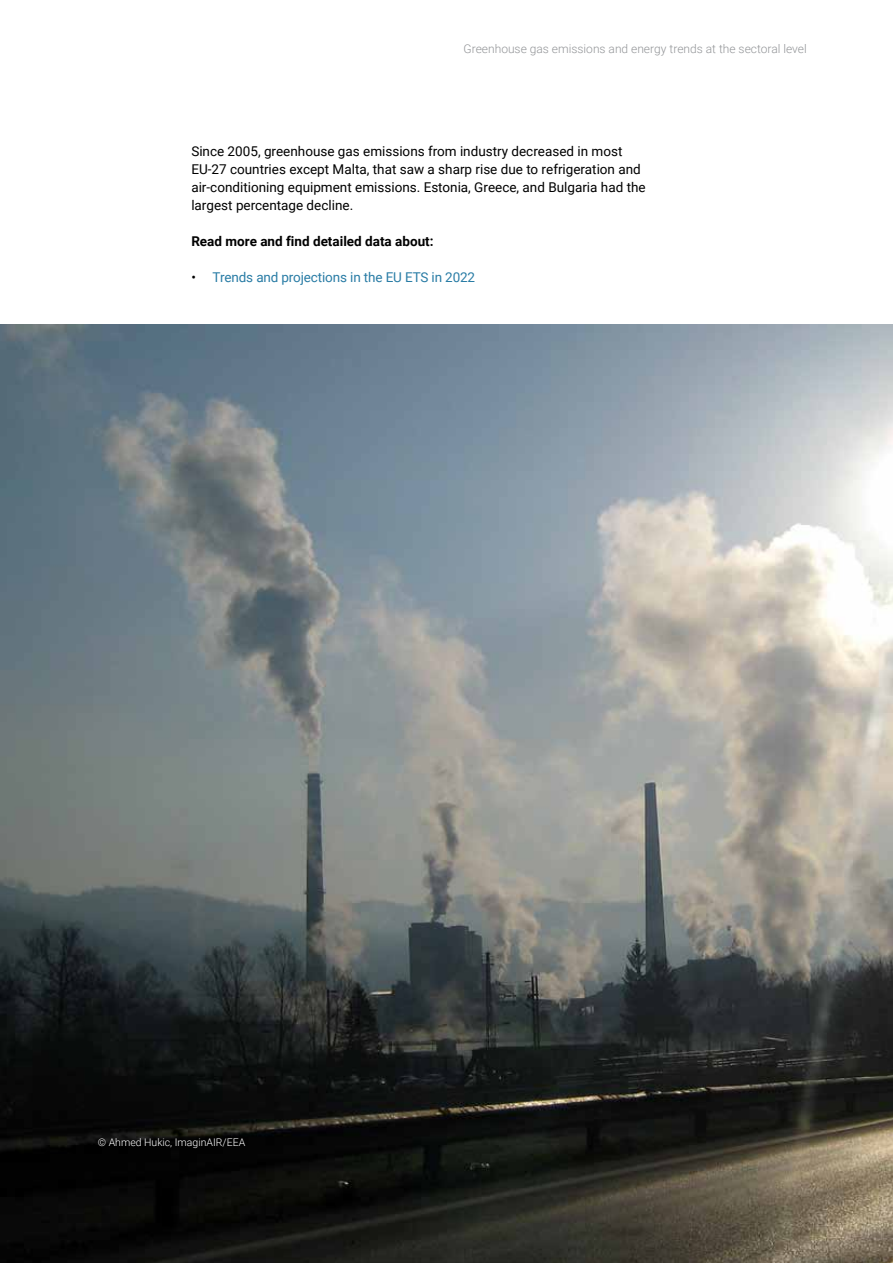
<style>
.page{position:relative;width:893px;height:1263px;background:#fff}
.page>*{position:absolute;margin:0;border:0;box-sizing:border-box;transform-origin:0 0}
.t1{font:13.5px/18px "Roboto";color:#000}
.t2{font:13.5px "Roboto";letter-spacing:-.01em;color:#297ca5}
.t3{font:700 13.5px "Roboto";color:#000}
.t4{font:300 12px "Roboto";color:#939598}
.t5{font:300 10.5px "Roboto";color:#fff}
.s1{color:#000}
</style>
<div class="page">
<img style="left:0;top:324px;width:893px;height:939px">
<p class="t4" style="left:463px;top:40px;width:345px">Greenhouse gas emissions and energy trends at the sectoral level</p>
<p class="t1" style="left:191px;top:141px;width:456px">Since 2005, greenhouse gas emissions from industry decreased in most EU‑27 countries except Malta, that saw a sharp rise due to refrigeration and air‑conditioning equipment emissions. Estonia, Greece, and Bulgaria had the largest percentage decline.</p>
<p class="t3" style="left:191px;top:231px;width:244px">Read more and find detailed data about:</p>
<p class="t2" style="left:191px;top:268px;width:285px"><span class="s1">•</span> Trends and projections in the EU ETS in 2022</p>
<p class="t5" style="left:98px;top:1135px;width:149px">© Ahmed Hukic, ImaginAIR/EEA</p>
</div>
